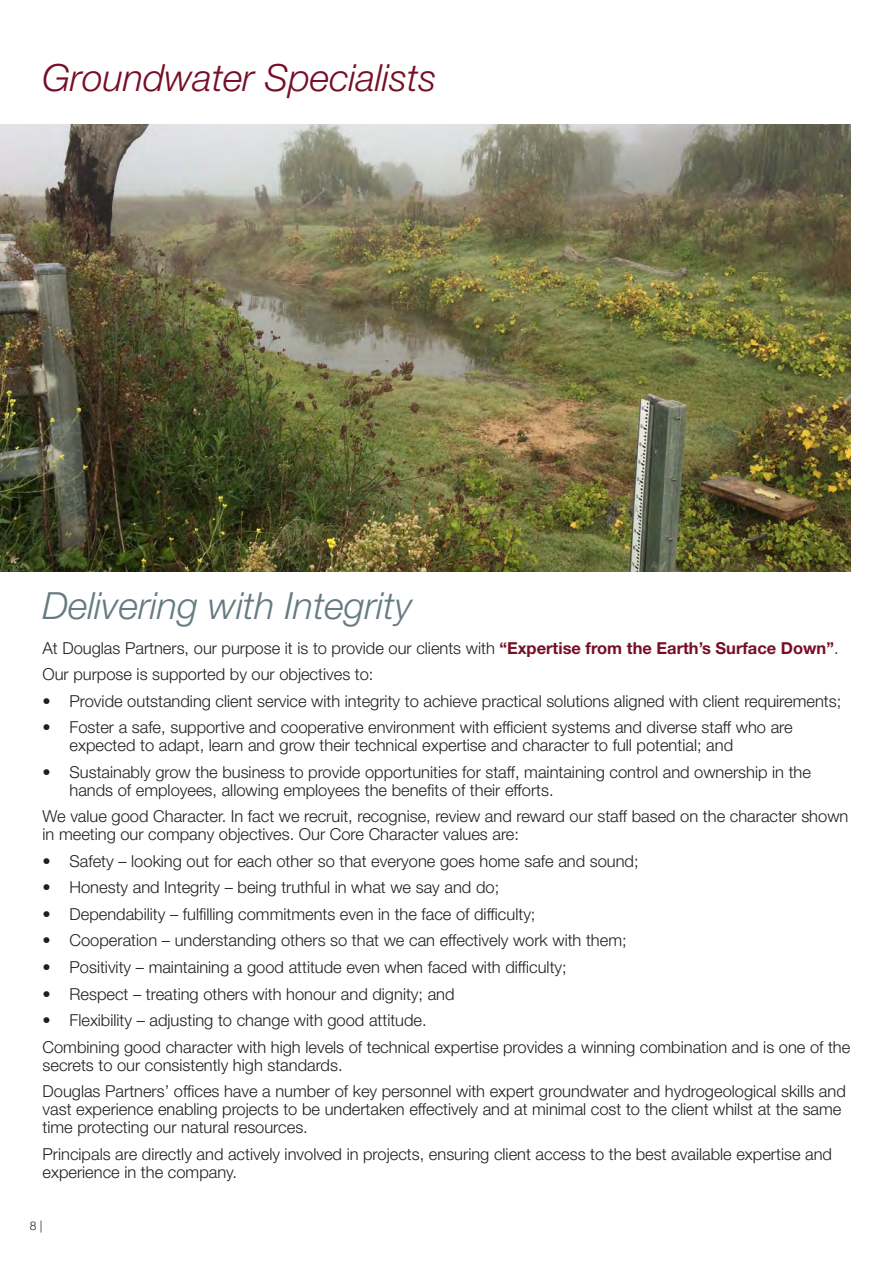
<style>
.page{position:relative;width:893px;height:1263px;background:#fff}
.page>*{position:absolute;margin:0;border:0;box-sizing:border-box;transform-origin:0 0}
.t1{font:italic 300 37.5px "Helvetica Neue LT Std";color:#657b80}
.t2{font:italic 300 37.5px "Helvetica Neue LT Std";color:#770e28}
.Light_Body_Copy{font:300 16.5px/18px "Helvetica Neue LT Std";color:#231f20}
.Light_Body_Copy-2{font:300 12px "Helvetica Neue LT Std";color:#231f20}
.s1{font-weight:700;color:#770e28}
</style>
<div class="page">
<img style="left:0;top:125px;width:850px;height:446px">
<p class="t2" style="left:43px;top:55px;width:395px">Groundwater Specialists</p>
<p class="t1" style="left:43px;top:583px;width:371px">Delivering with Integrity</p>
<p class="Light_Body_Copy" style="left:43px;top:639px;width:798px">At Douglas Partners, our purpose it is to provide our clients with <span class="s1">“Expertise from the Earth’s Surface Down”</span>.</p>
<p class="Light_Body_Copy" style="left:43px;top:665px;width:332px">Our purpose is supported by our objectives to:</p>
<p class="Light_Body_Copy" style="left:43px;top:692px;width:800px">• Provide outstanding client service with integrity to achieve practical solutions aligned with client requirements;</p>
<p class="Light_Body_Copy" style="left:70px;top:718px;width:725px;text-indent:-27px">• Foster a safe, supportive and cooperative environment with efficient systems and diverse staff who are expected to adapt, learn and grow their technical expertise and character to full potential; and</p>
<p class="Light_Body_Copy" style="left:70px;top:763px;width:743px;text-indent:-27px">• Sustainably grow the business to provide opportunities for staff, maintaining control and ownership in the hands of employees, allowing employees the benefits of their efforts.</p>
<p class="Light_Body_Copy" style="left:43px;top:807px;width:807px">We value good Character. In fact we recruit, recognise, review and reward our staff based on the character shown in meeting our company objectives. Our Core Character values are:</p>
<p class="Light_Body_Copy" style="left:43px;top:852px;width:598px">• Safety – looking out for each other so that everyone goes home safe and sound;</p>
<p class="Light_Body_Copy" style="left:43px;top:878px;width:458px">• Honesty and Integrity – being truthful in what we say and do;</p>
<p class="Light_Body_Copy" style="left:43px;top:905px;width:495px">• Dependability – fulfilling commitments even in the face of difficulty;</p>
<p class="Light_Body_Copy" style="left:43px;top:931px;width:586px">• Cooperation – understanding others so that we can effectively work with them;</p>
<p class="Light_Body_Copy" style="left:43px;top:958px;width:526px">• Positivity – maintaining a good attitude even when faced with difficulty;</p>
<p class="Light_Body_Copy" style="left:43px;top:984px;width:414px">• Respect – treating others with honour and dignity; and</p>
<p class="Light_Body_Copy" style="left:43px;top:1011px;width:386px">• Flexibility – adjusting to change with good attitude.</p>
<p class="Light_Body_Copy" style="left:43px;top:1037px;width:809px">Combining good character with high levels of technical expertise provides a winning combination and is one of the secrets to our consistently high standards.</p>
<p class="Light_Body_Copy" style="left:43px;top:1082px;width:805px">Douglas Partners’ offices have a number of key personnel with expert groundwater and hydrogeological skills and vast experience enabling projects to be undertaken effectively and at minimal cost to the client whilst at the same time protecting our natural resources.</p>
<p class="Light_Body_Copy" style="left:43px;top:1144px;width:791px">Principals are directly and actively involved in projects, ensuring client access to the best available expertise and experience in the company.</p>
<p class="Light_Body_Copy-2" style="left:30px;top:1218px;width:14px">8 |</p>
</div>
